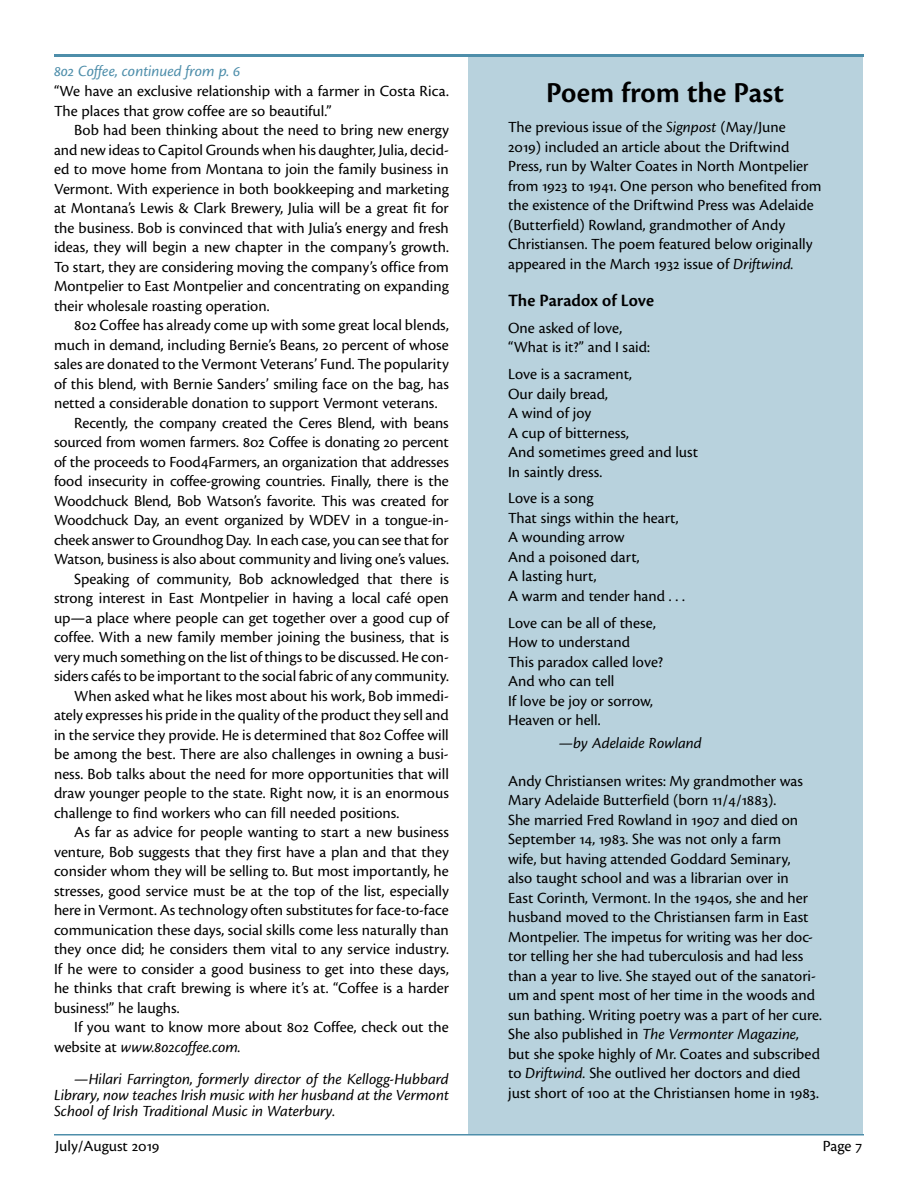
<style>
.page{position:relative;width:918px;height:1188px;background:#fff}
.page>*{position:absolute;margin:0;border:0;box-sizing:border-box;transform-origin:0 0}
.t1{font:600 30px "Cronos Pro";color:#000}
.t2{font:600 18px "Cronos Pro";color:#000}
.t3{font:16.2px/19.5px "Cronos Pro";color:#000}
.t4{font:italic 16.2px/16.2px "Cronos Pro";color:#000;text-align:justify}
.t5{font:italic 16.2px "Cronos Pro";letter-spacing:-.005em;color:#4e8eaa}
.s1{font-style:normal}
.s2{font-style:italic}
</style>
<div class="page">
<hr style="left:54px;top:1134px;width:810px;height:2px;background:#4e8eaa">
<hr style="left:54px;top:54px;width:810px;height:3px;background:#4e8eaa">
<div style="left:468px;top:57px;width:394px;height:1077px;background:#b8d2dd"></div>
<p class="t5" style="left:54px;top:62px;width:188px">802 Coffee, continued from p. 6</p>
<p class="t3" style="left:54px;top:82px;width:396px">“We have an exclusive relationship with a farmer in Costa Rica.<br>The places that grow coffee are so beautiful.”</p>
<p class="t3" style="left:54px;top:121px;width:396px;text-align:justify;text-indent:20px">Bob had been thinking about the need to bring new energy and new ideas to Capitol Grounds when his daughter, Julia, decid&shy;ed to move home from Montana to join the family business in Vermont. With experience in both bookkeeping and marketing at Montana’s Lewis &amp; Clark Brewery, Julia will be a great fit for the business. Bob is convinced that with Julia’s energy and fresh ideas, they will begin a new chapter in the company’s growth.<br>To start, they are considering moving the company’s office from Montpelier to East Montpelier and concentrating on expanding their wholesale roasting operation.</p>
<p class="t3" style="left:74px;top:316px;width:376px">802 Coffee has already come up with some great local blends,</p>
<p class="t3" style="left:54px;top:335px;width:396px">much in demand, including Bernie’s Beans, 20 percent of whose</p>
<p class="t3" style="left:54px;top:355px;width:396px">sales are donated to the Vermont Veterans’ Fund. The popularity</p>
<p class="t3" style="left:54px;top:374px;width:396px">of this blend, with Bernie Sanders’ smiling face on the bag, has</p>
<p class="t3" style="left:54px;top:394px;width:385px">netted a considerable donation to support Vermont veterans.</p>
<p class="t3" style="left:74px;top:413px;width:376px">Recently, the company created the Ceres Blend, with beans</p>
<p class="t3" style="left:54px;top:433px;width:396px">sourced from women farmers. 802 Coffee is donating 20 percent</p>
<p class="t3" style="left:54px;top:452px;width:396px">of the proceeds to Food4Farmers, an organization that addresses</p>
<p class="t3" style="left:54px;top:472px;width:396px">food insecurity in coffee-growing countries. Finally, there is the</p>
<p class="t3" style="left:54px;top:491px;width:396px">Woodchuck Blend, Bob Watson’s favorite. This was created for</p>
<p class="t3" style="left:54px;top:511px;width:396px">Woodchuck Day, an event organized by WDEV in a tongue-in-</p>
<p class="t3" style="left:54px;top:530px;width:396px">cheek answer to Groundhog Day. In each case, you can see that for</p>
<p class="t3" style="left:54px;top:550px;width:396px">Watson, business is also about community and living one’s values.</p>
<p class="t3" style="left:74px;top:569px;width:376px">Speaking of community, Bob acknowledged that there is</p>
<p class="t3" style="left:54px;top:589px;width:396px">strong interest in East Montpelier in having a local café open</p>
<p class="t3" style="left:54px;top:608px;width:396px">up—a place where people can get together over a good cup of</p>
<p class="t3" style="left:54px;top:628px;width:396px">coffee. With a new family member joining the business, that is</p>
<p class="t3" style="left:54px;top:647px;width:396px">very much something on the list of things to be discussed. He con-</p>
<p class="t3" style="left:54px;top:667px;width:396px">siders cafés to be important to the social fabric of any community.</p>
<p class="t3" style="left:74px;top:686px;width:376px">When asked what he likes most about his work, Bob immedi-</p>
<p class="t3" style="left:54px;top:706px;width:396px">ately expresses his pride in the quality of the product they sell and</p>
<p class="t3" style="left:54px;top:725px;width:396px">in the service they provide. He is determined that 802 Coffee will</p>
<p class="t3" style="left:54px;top:745px;width:396px">be among the best. There are also challenges in owning a busi-</p>
<p class="t3" style="left:54px;top:764px;width:396px">ness. Bob talks about the need for more opportunities that will</p>
<p class="t3" style="left:54px;top:784px;width:396px">draw younger people to the state. Right now, it is an enormous</p>
<p class="t3" style="left:54px;top:803px;width:347px">challenge to find workers who can fill needed positions.</p>
<p class="t3" style="left:74px;top:823px;width:376px">As far as advice for people wanting to start a new business</p>
<p class="t3" style="left:54px;top:842px;width:396px">venture, Bob suggests that they first have a plan and that they</p>
<p class="t3" style="left:54px;top:862px;width:396px">consider whom they will be selling to. But most importantly, he</p>
<p class="t3" style="left:54px;top:881px;width:396px">stresses, good service must be at the top of the list, especially</p>
<p class="t3" style="left:54px;top:901px;width:396px">here in Vermont. As technology often substitutes for face-to-face</p>
<p class="t3" style="left:54px;top:920px;width:396px">communication these days, social skills come less naturally than</p>
<p class="t3" style="left:54px;top:940px;width:396px">they once did; he considers them vital to any service industry.</p>
<p class="t3" style="left:54px;top:959px;width:396px">If he were to consider a good business to get into these days,</p>
<p class="t3" style="left:54px;top:978px;width:396px">he thinks that craft brewing is where it’s at. “Coffee is a harder</p>
<p class="t3" style="left:54px;top:998px;width:127px">business!” he laughs.</p>
<p class="t3" style="left:74px;top:1017px;width:376px">If you want to know more about 802 Coffee, check out the</p>
<p class="t4" style="left:54px;top:1039px;width:188px"><span class="s1">website at</span> www.802coffee.com.</p>
<p class="t4" style="left:54px;top:1071px;width:396px;text-indent:20px">—Hilari Farrington, formerly director of the Kellogg-Hubbard Library, now teaches Irish music with her husband at the Vermont School of Irish Traditional Music in Waterbury.</p>
<h1 class="t1" style="left:546px;top:75px;width:239px">Poem from the Past</h1>
<p class="t3" style="left:508px;top:118px;width:315px">The previous issue of the <span class="s2">Signpost</span> (May/June 2019) included an article about the Driftwind Press, run by Walter Coates in North Montpelier from 1923 to 1941. One person who benefited from the existence of the Driftwind Press was Adelaide (Butterfield) Rowland, grandmother of Andy Christiansen. The poem featured below originally appeared in the March 1932 issue of <span class="s2">Driftwind.</span></p>
<p class="t2" style="left:508px;top:290px;width:147px">The Paradox of Love</p>
<p class="t3" style="left:508px;top:318px;width:143px">One asked of love, “What is it?” and I said:</p>
<p class="t3" style="left:508px;top:364px;width:192px">Love is a sacrament,<br>Our daily bread,<br>A wind of joy<br>A cup of bitterness,<br>And sometimes greed and lust<br>In saintly dress.</p>
<p class="t3" style="left:508px;top:489px;width:178px">Love is a song<br>That sings within the heart,<br>A wounding arrow<br>And a poisoned dart,<br>A lasting hurt,<br>A warm and tender hand . . .</p>
<p class="t3" style="left:508px;top:613px;width:157px">Love can be all of these,<br>How to understand<br>This paradox called love?<br>And who can tell<br>If love be joy or sorrow,<br>Heaven or hell.</p>
<p class="t4" style="left:559px;top:735px;width:145px">—by Adelaide Rowland</p>
<p class="t3" style="left:508px;top:771px;width:315px">Andy Christiansen writes: My grandmother was Mary Adelaide Butterfield (born 11/4/1883).<br>She married Fred Rowland in 1907 and died on September 14, 1983. She was not only a farm<br>wife, but having attended Goddard Seminary,<br>also taught school and was a librarian over in<br>East Corinth, Vermont. In the 1940s, she and her husband moved to the Christiansen farm in East Montpelier. The impetus for writing was her doc&shy;tor telling her she had tuberculosis and had less than a year to live. She stayed out of the sanatori&shy;um and spent most of her time in the woods and sun bathing. Writing poetry was a part of her cure.<br>She also published in <span class="s2">The Vermonter Magazine, </span>but she spoke highly of Mr. Coates and subscribed to <span class="s2">Driftwind.</span> She outlived her doctors and died just short of 100 at the Christiansen home in 1983.</p>
<p class="t3" style="left:56px;top:1136px;width:106px">July/August 2019</p>
<p class="t3" style="left:823px;top:1136px;width:41px">Page 7</p>
</div>
